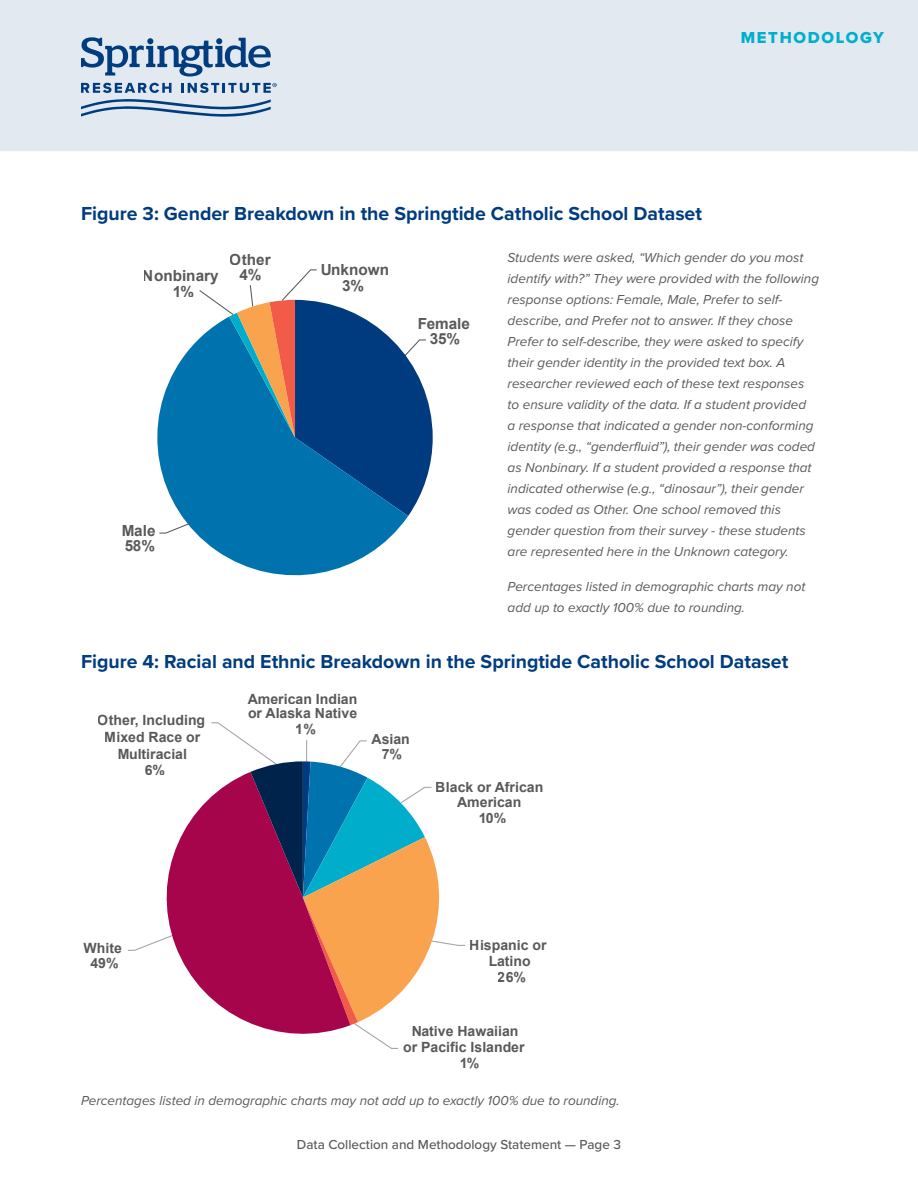
<style>
.page{position:relative;width:918px;height:1188px;background:#fff}
.page>*{position:absolute;margin:0;border:0;box-sizing:border-box;transform-origin:0 0}
.t1{font:700 19.5px "Proxima Nova";color:#003c7e}
.t2{font:16.5px "Proxima Nova Extrabld";letter-spacing:.1em;color:#00aecd}
.t3{font:700 15.3px/15.3px "Arial";color:#58595b;text-align:center}
.t4{font:700 14.1px/16.5px "Arial";color:#58595b;text-align:center}
.t5{font:italic 13.5px/21px "Proxima Nova";color:#58595b}
.t6{font:500 13.5px "Proxima Nova";color:#58595b}
</style>
<div class="page">
<div style="left:0;top:0;width:901px;height:151px;background:#e3e9f1"></div>
<div style="left:901px;top:0;width:17px;height:151px;background:#e3e9f1"></div>
<svg style="left:81px;top:83px;width:90px;height:10px"></svg>
<svg style="left:81px;top:37px;width:190px;height:40px;background:#97afca"></svg>
<svg style="left:81px;top:99px;width:190px;height:18px;background:#a1b7cf"></svg>
<svg style="left:181px;top:83px;width:96px;height:10px"></svg>
<svg style="left:127px;top:722px;width:338px;height:327px"></svg>
<svg style="left:157px;top:425px;width:236px;height:151px;fill:#0073ae"></svg>
<svg style="left:158px;top:269px;width:275px;height:265px"></svg>
<p class="t2" style="left:741px;top:25px;width:145px">METHODOLOGY</p>
<h1 class="t1" style="left:81px;top:199px;width:623px">Figure 3: Gender Breakdown in the Springtide Catholic School Dataset</h1>
<p class="t3" style="left:143px;top:269px;width:77px">Nonbinary<br>1%</p>
<p class="t3" style="left:122px;top:524px;width:36px;text-align:left">Male<br>58%</p>
<p class="t3" style="left:230px;top:252px;width:42px">Other<br>4%</p>
<p class="t3" style="left:320px;top:263px;width:70px">Unknown<br>3%</p>
<p class="t5" style="left:508px;top:247px;width:313px">Students were asked, “Which gender do you most identify with?” They were provided with the following response options: Female, Male, Prefer to self&shy;describe, and Prefer not to answer. If they chose Prefer to self-describe, they were asked to specify their gender identity in the provided text box. A researcher reviewed each of these text responses to ensure validity of the data. If a student provided<br>a response that indicated a gender non-conforming identity (e.g., “genderfluid”), their gender was coded as Nonbinary. If a student provided a response that indicated otherwise (e.g., “dinosaur”), their gender was coded as Other. One school removed this gender question from their survey - these students are represented here in the Unknown category.</p>
<p class="t5" style="left:508px;top:575px;width:299px">Percentages listed in demographic charts may not add up to exactly 100% due to rounding.</p>
<p class="t3" style="left:417px;top:317px;width:54px;line-height:14.9px">Female<br>35%</p>
<h1 class="t1" style="left:81px;top:647px;width:709px">Figure 4: Racial and Ethnic Breakdown in the Springtide Catholic School Dataset</h1>
<p class="t4" style="left:98px;top:713px;width:109px">Other, Including<br>Mixed Race or<br>Multiracial<br>6%</p>
<p class="t4" style="left:248px;top:692px;width:111px;line-height:14.2px;text-align:left">American Indian or Alaska Native</p>
<p class="t4" style="left:296px;top:722px;width:22px">1%</p>
<p class="t4" style="left:371px;top:733px;width:40px;line-height:14.2px">Asian<br>7%</p>
<p class="t4" style="left:436px;top:781px;width:109px;line-height:14.7px">Black or African<br>American</p>
<p class="t4" style="left:478px;top:810px;width:30px">10%</p>
<p class="t4" style="left:84px;top:941px;width:40px;line-height:14.7px">White<br>49%</p>
<p class="t4" style="left:470px;top:938px;width:78px;line-height:15.6px">Hispanic or<br>Latino</p>
<p class="t4" style="left:498px;top:969px;width:30px">26%</p>
<p class="t4" style="left:411px;top:1023px;width:109px">Native Hawaiian</p>
<p class="t4" style="left:459px;top:1055px;width:22px">1%</p>
<p class="t4" style="left:403px;top:1040px;width:123px">or Pacific Islander</p>
<p class="t5" style="left:81px;top:1089px;width:540px">Percentages listed in demographic charts may not add up to exactly 100% due to rounding.</p>
<p class="t6" style="left:297px;top:1134px;width:326px">Data Collection and Methodology Statement — Page 3</p>
</div>
